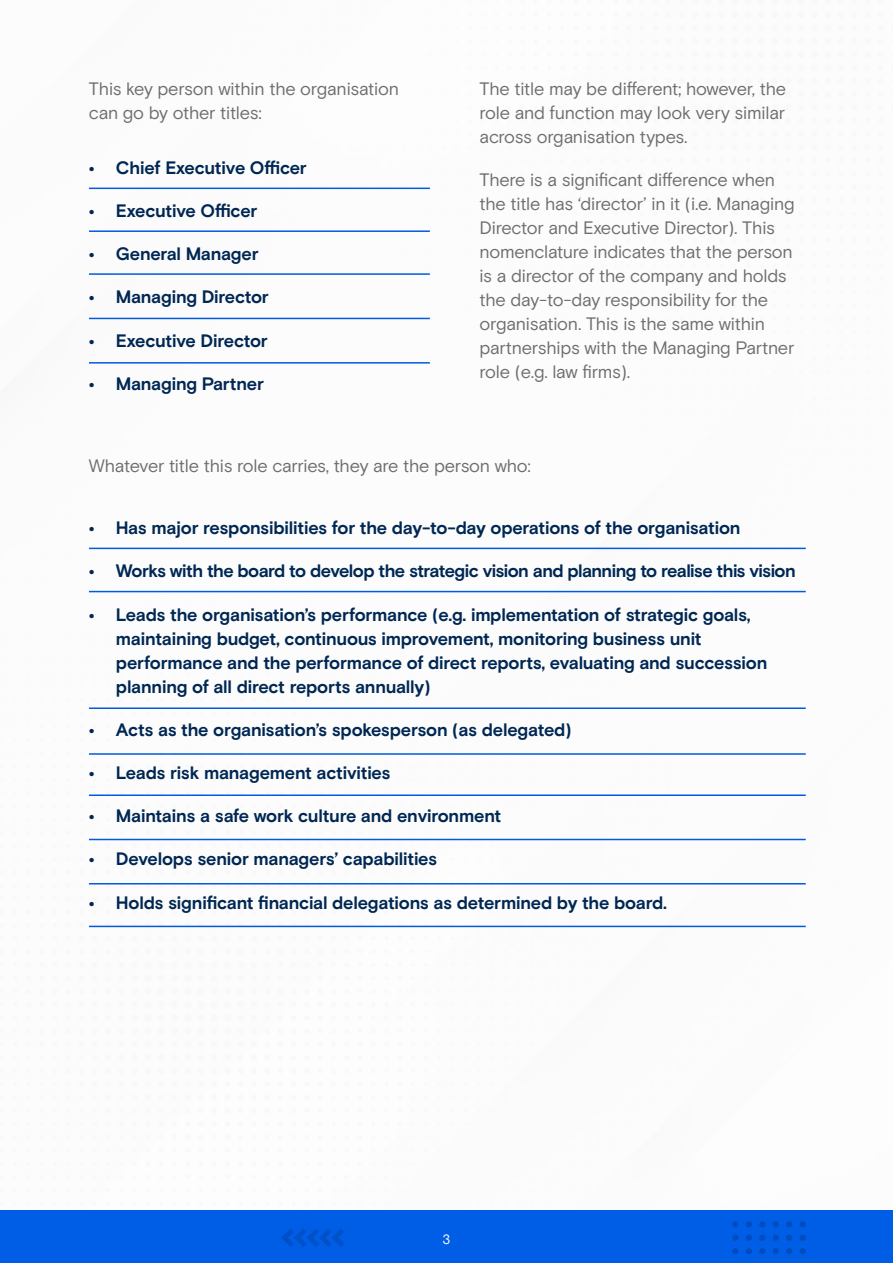
<style>
.page{position:relative;width:893px;height:1263px;background:#fff}
.page>*{position:absolute;margin:0;border:0;box-sizing:border-box;transform-origin:0 0}
.t1{font:700 18px/24px "Basis Grotesque Pro";letter-spacing:-.015em;color:#002753}
.t2{font:18px/24px "Basis Grotesque Pro";letter-spacing:-.015em;color:#6d6e71}
.t3{font:13.5px "Basis Grotesque Pro";color:#fff}
</style>
<div class="page">
<div style="left:0;top:1210px;width:893px;height:53px;background:#005de5"></div>
<svg style="left:800px;top:1248px;width:6px;height:6px"></svg>
<svg style="left:786px;top:1248px;width:6px;height:6px"></svg>
<svg style="left:773px;top:1248px;width:6px;height:6px"></svg>
<svg style="left:759px;top:1248px;width:6px;height:6px"></svg>
<svg style="left:746px;top:1248px;width:6px;height:6px"></svg>
<svg style="left:732px;top:1248px;width:6px;height:6px"></svg>
<svg style="left:800px;top:1235px;width:6px;height:6px"></svg>
<svg style="left:786px;top:1235px;width:6px;height:6px"></svg>
<svg style="left:773px;top:1235px;width:6px;height:6px"></svg>
<svg style="left:759px;top:1235px;width:6px;height:6px"></svg>
<svg style="left:746px;top:1235px;width:6px;height:6px"></svg>
<svg style="left:732px;top:1235px;width:6px;height:6px"></svg>
<svg style="left:800px;top:1221px;width:6px;height:6px"></svg>
<svg style="left:786px;top:1221px;width:6px;height:6px"></svg>
<svg style="left:773px;top:1221px;width:6px;height:6px"></svg>
<svg style="left:759px;top:1221px;width:6px;height:6px"></svg>
<svg style="left:746px;top:1221px;width:6px;height:6px"></svg>
<svg style="left:732px;top:1221px;width:6px;height:6px"></svg>
<svg style="left:282px;top:1229px;width:62px;height:18px"></svg>
<hr style="left:89px;top:188px;width:341px;height:1px;background:#005de5">
<hr style="left:89px;top:230px;width:341px;height:2px;background:#005de5">
<hr style="left:89px;top:273px;width:341px;height:2px;background:#005de5">
<hr style="left:89px;top:318px;width:341px;height:1px;background:#005de5">
<hr style="left:89px;top:362px;width:341px;height:2px;background:#005de5">
<hr style="left:89px;top:548px;width:717px;height:1px;background:#005de5">
<hr style="left:89px;top:591px;width:717px;height:1px;background:#005de5">
<hr style="left:89px;top:707px;width:717px;height:2px;background:#005de5">
<hr style="left:89px;top:753px;width:717px;height:2px;background:#005de5">
<hr style="left:89px;top:794px;width:717px;height:2px;background:#005de5">
<hr style="left:89px;top:839px;width:717px;height:1px;background:#005de5">
<hr style="left:89px;top:883px;width:717px;height:1px;background:#005de5">
<hr style="left:89px;top:926px;width:717px;height:1px;background:#005de5">
<p class="t2" style="left:89px;top:77px;width:311px">This key person within the organisation can go by other titles:</p>
<p class="t1" style="left:89px;top:156px;width:219px">• Chief Executive Officer</p>
<p class="t1" style="left:89px;top:199px;width:170px">• Executive Officer</p>
<p class="t1" style="left:89px;top:243px;width:171px">• General Manager</p>
<p class="t1" style="left:89px;top:286px;width:181px">• Managing Director</p>
<p class="t1" style="left:89px;top:329px;width:180px">• Executive Director</p>
<p class="t1" style="left:89px;top:372px;width:176px">• Managing Partner</p>
<p class="t2" style="left:480px;top:77px;width:308px;text-align:justify">The title may be different; however, the role and function may look very similar across organisation types.</p>
<p class="t2" style="left:480px;top:168px;width:316px">There is a significant difference when the title has ‘director’ in it (i.e. Managing Director and Executive Director). This nomenclature indicates that the person is a director of the company and holds the day-to-day responsibility for the organisation. This is the same within partnerships with the Managing Partner role (e.g. law firms).</p>
<p class="t2" style="left:89px;top:454px;width:444px">Whatever title this role carries, they are the person who:</p>
<p class="t1" style="left:89px;top:517px;width:653px">• Has major responsibilities for the day-to-day operations of the organisation</p>
<p class="t1" style="left:89px;top:560px;width:708px">• Works with the board to develop the strategic vision and planning to realise this vision</p>
<p class="t1" style="left:116px;top:603px;width:653px;text-indent:-27px">• Leads the organisation’s performance (e.g. implementation of strategic goals, maintaining budget, continuous improvement, monitoring business unit performance and the performance of direct reports, evaluating and succession planning of all direct reports annually)</p>
<p class="t1" style="left:89px;top:718px;width:484px">• Acts as the organisation’s spokesperson (as delegated)</p>
<p class="t1" style="left:89px;top:761px;width:303px">• Leads risk management activities</p>
<p class="t1" style="left:89px;top:805px;width:414px">• Maintains a safe work culture and environment</p>
<p class="t1" style="left:89px;top:848px;width:350px">• Develops senior managers’ capabilities</p>
<p class="t1" style="left:89px;top:891px;width:579px">• Holds significant financial delegations as determined by the board.</p>
<p class="t3" style="left:442px;top:1232px;width:9px">3</p>
</div>
